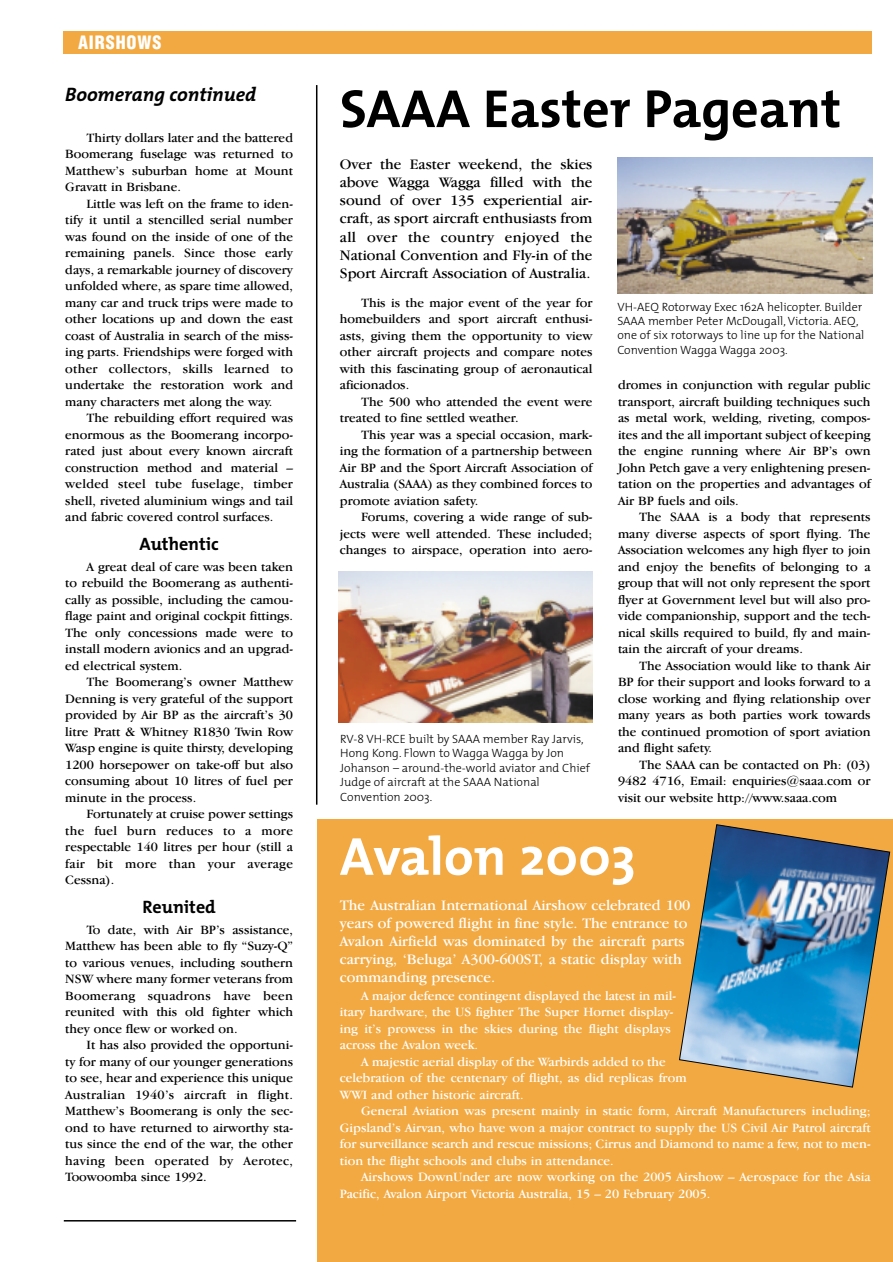
<style>
.page{position:relative;width:893px;height:1262px;background:#fff}
.page>*{position:absolute;margin:0;border:0;box-sizing:border-box;transform-origin:0 0}
.t1{font:700 54px "The Mix";color:#000}
.t2{font:700 54px "The Mix";color:#fff}
.t3{font:italic 700 19.5px "The Mix";color:#000}
.t4{font:700 18px "The Mix";color:#000}
.t5{font:900 condensed 18px "Helvetica";letter-spacing:.05em;color:#fff}
.t6{font:15px/18px "Garamond IT Cby BT";color:#000;text-align:justify}
.t7{font:15px/18px "Garamond IT Cby BT";color:#fff}
.t8{font:13.2px/16.5px "Garamond IT Cby BT";color:#000;text-align:justify}
.t9{font:13.2px/16.5px "Garamond IT Cby BT";color:#fff}
.t10{font:300 12px/14.4px "The Mix";color:#000}
</style>
<div class="page">
<div style="left:317px;top:818px;width:575px;height:443px;background:#f2a942"></div>
<div style="left:64px;top:32px;width:808px;height:22px;background:#f2a942"></div>
<hr style="left:64px;top:1220px;width:232px;height:1px;background:#000">
<img style="left:338px;top:572px;width:255px;height:151px">
<img style="left:618px;top:157px;width:254px;height:136px">
<hr style="left:316px;top:85px;width:1px;height:719px;background:#000">
<img style="left:679px;top:824px;width:211px;height:263px">
<h3 class="t5" style="left:78px;top:36px;width:85px">AIRSHOWS</h3>
<h2 class="t3" style="left:65px;top:88px;width:192px">Boomerang continued</h2>
<p class="t8" style="left:65px;top:130px;width:229px;text-indent:21px">Thirty dollars later and the battered Boomerang fuselage was returned to Matthew’s suburban home at Mount Gravatt in Brisbane.</p>
<p class="t8" style="left:65px;top:196px;width:229px;text-indent:21px">Little was left on the frame to iden&shy;tify it until a stencilled serial number was found on the inside of one of the remaining panels. Since those early days, a remarkable journey of discovery unfolded where, as spare time allowed, many car and truck trips were made to other locations up and down the east coast of Australia in search of the miss&shy;ing parts. Friendships were forged with other collectors, skills learned to undertake the restoration work and many characters met along the way.</p>
<p class="t8" style="left:65px;top:411px;width:229px;text-indent:21px">The rebuilding effort required was enormous as the Boomerang incorpo&shy;rated just about every known aircraft construction method and material – welded steel tube fuselage, timber shell, riveted aluminium wings and tail and fabric covered control surfaces.</p>
<h3 class="t4" style="left:139px;top:537px;width:81px">Authentic</h3>
<p class="t8" style="left:65px;top:559px;width:229px;text-indent:21px">A great deal of care was been taken to rebuild the Boomerang as authenti&shy;cally as possible, including the camou&shy;flage paint and original cockpit fittings.<br>The only concessions made were to install modern avionics and an upgrad&shy;ed electrical system.</p>
<p class="t8" style="left:65px;top:675px;width:229px;text-indent:21px">The Boomerang’s owner Matthew Denning is very grateful of the support provided by Air BP as the aircraft’s 30 litre Pratt &amp; Whitney R1830 Twin Row Wasp engine is quite thirsty, developing 1200 horsepower on take-off but also consuming about 10 litres of fuel per minute in the process.</p>
<p class="t8" style="left:65px;top:807px;width:229px;text-indent:21px">Fortunately at cruise power settings the fuel burn reduces to a more respectable 140 litres per hour (still a fair bit more than your average Cessna).</p>
<h3 class="t4" style="left:142px;top:900px;width:75px">Reunited</h3>
<p class="t8" style="left:65px;top:922px;width:229px;text-indent:21px">To date, with Air BP’s assistance, Matthew has been able to fly “Suzy-Q” to various venues, including southern NSW where many former veterans from Boomerang squadrons have been reunited with this old fighter which they once flew or worked on.</p>
<p class="t8" style="left:65px;top:1038px;width:229px;text-indent:21px">It has also provided the opportuni&shy;ty for many of our younger generations to see, hear and experience this unique Australian 1940’s aircraft in flight.<br>Matthew’s Boomerang is only the sec&shy;ond to have returned to airworthy sta&shy;tus since the end of the war, the other having been operated by Aerotec, Toowoomba since 1992.</p>
<h1 class="t1" style="left:340px;top:89px;width:503px">SAAA Easter Pageant</h1>
<p class="t6" style="left:340px;top:157px;width:254px">Over the Easter weekend, the skies above Wagga Wagga filled with the sound of over 135 experiential air&shy;craft, as sport aircraft enthusiasts from all over the country enjoyed the National Convention and Fly-in of the Sport Aircraft Association of Australia.</p>
<p class="t8" style="left:340px;top:295px;width:254px;text-indent:21px">This is the major event of the year for homebuilders and sport aircraft enthusi&shy;asts, giving them the opportunity to view other aircraft projects and compare notes with this fascinating group of aeronautical aficionados.</p>
<p class="t8" style="left:340px;top:394px;width:254px;text-indent:21px">The 500 who attended the event were treated to fine settled weather.</p>
<p class="t8" style="left:340px;top:427px;width:254px;text-indent:21px">This year was a special occasion, mark&shy;ing the formation of a partnership between Air BP and the Sport Aircraft Association of Australia (SAAA) as they combined forces to promote aviation safety.</p>
<p class="t8" style="left:340px;top:510px;width:254px;text-indent:21px">Forums, covering a wide range of sub&shy;jects were well attended. These included; changes to airspace, operation into aero-</p>
<p class="t10" style="left:340px;top:733px;width:251px">RV-8 VH-RCE built by SAAA member Ray Jarvis, Hong Kong. Flown to Wagga Wagga by Jon Johanson – around-the-world aviator and Chief Judge of aircraft at the SAAA National Convention 2003.</p>
<p class="t10" style="left:617px;top:300px;width:248px">VH-AEQ Rotorway Exec 162A helicopter. Builder SAAA member Peter McDougall, Victoria. AEQ, one of six rotorways to line up for the National Convention Wagga Wagga 2003.</p>
<p class="t8" style="left:618px;top:378px;width:254px">dromes in conjunction with regular public transport, aircraft building techniques such as metal work, welding, riveting, compos&shy;ites and the all important subject of keeping the engine running where Air BP’s own John Petch gave a very enlightening presen&shy;tation on the properties and advantages of Air BP fuels and oils.</p>
<p class="t8" style="left:618px;top:510px;width:254px;text-indent:21px">The SAAA is a body that represents many diverse aspects of sport flying. The Association welcomes any high flyer to join and enjoy the benefits of belonging to a group that will not only represent the sport flyer at Government level but will also pro&shy;vide companionship, support and the tech&shy;nical skills required to build, fly and main&shy;tain the aircraft of your dreams.</p>
<p class="t8" style="left:618px;top:658px;width:254px;text-indent:21px">The Association would like to thank Air BP for their support and looks forward to a close working and flying relationship over many years as both parties work towards the continued promotion of sport aviation and flight safety.</p>
<p class="t8" style="left:618px;top:757px;width:254px;text-indent:21px">The SAAA can be contacted on Ph: (03)<br>9482 4716, Email: enquiries@saaa.com or visit our website http://www.saaa.com</p>
<h1 class="t2" style="left:340px;top:837px;width:297px">Avalon 2003</h1>
<p class="t7" style="left:340px;top:897px;width:352px">The Australian International Airshow celebrated 100 years of powered flight in fine style. The entrance to Avalon Airfield was dominated by the aircraft parts carrying, ‘Beluga’ A300-600ST, a static display with commanding presence.</p>
<p class="t9" style="left:340px;top:988px;width:338px;text-indent:21px">A major defence contingent displayed the latest in mil&shy;itary hardware, the US fighter The Super Hornet display&shy;ing it’s prowess in the skies during the flight displays across the Avalon week.</p>
<p class="t9" style="left:340px;top:1054px;width:348px;text-indent:21px">A majestic aerial display of the Warbirds added to the celebration of the centenary of flight, as did replicas from<br>WWI and other historic aircraft.</p>
<p class="t9" style="left:340px;top:1104px;width:532px;text-align:justify;text-indent:21px">General Aviation was present mainly in static form, Aircraft Manufacturers including; Gipsland’s Airvan, who have won a major contract to supply the US Civil Air Patrol aircraft for surveillance search and rescue missions; Cirrus and Diamond to name a few, not to men&shy;tion the flight schools and clubs in attendance.</p>
<p class="t9" style="left:340px;top:1170px;width:532px;text-indent:21px">Airshows DownUnder are now working on the 2005 Airshow – Aerospace for the Asia<br>Pacific, Avalon Airport Victoria Australia, 15 – 20 February 2005.</p>
</div>
